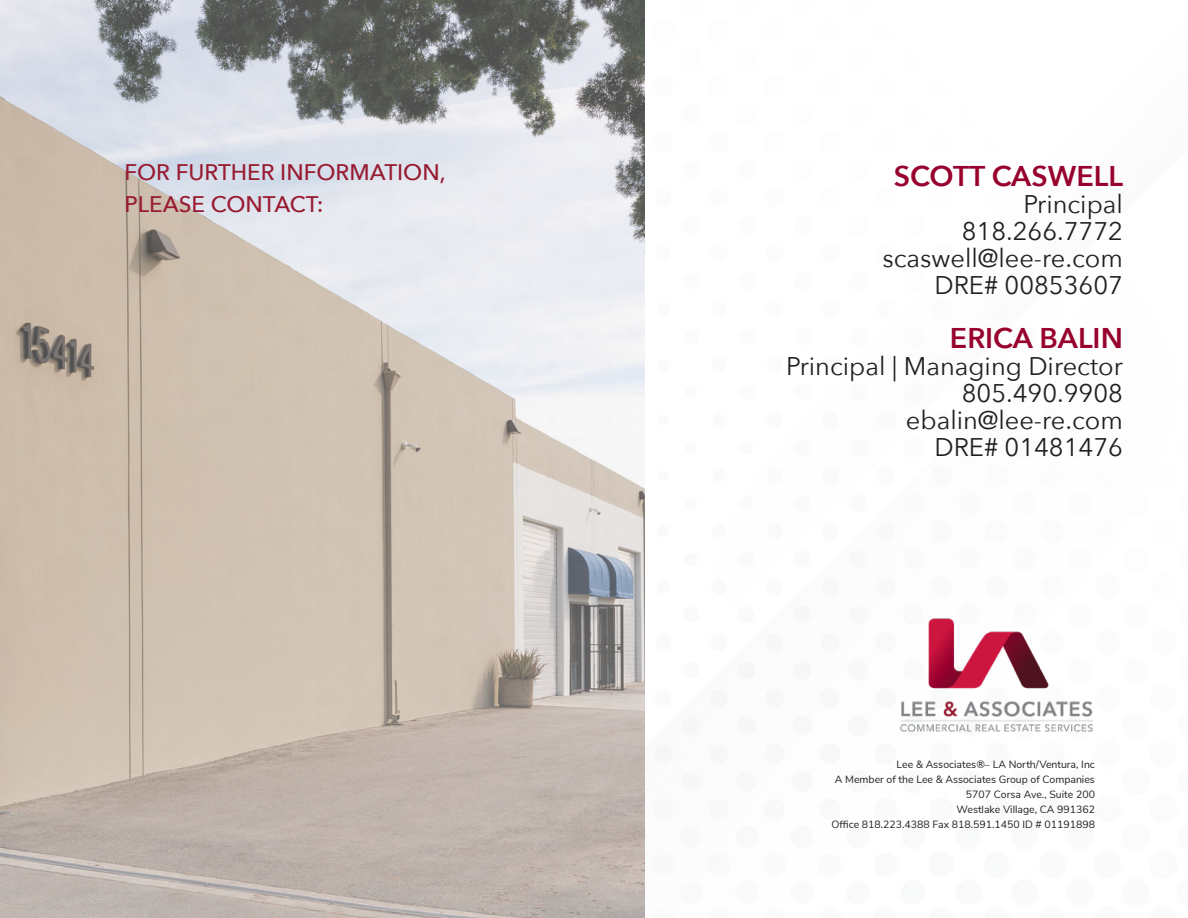
<style>
.page{position:relative;width:1188px;height:918px;background:#fff}
.page>*{position:absolute;margin:0;border:0;box-sizing:border-box;transform-origin:0 0}
.t1{font:600 28.5px "Avenir Next";color:#98012d}
.t2{font:25.5px/27px "Avenir Next";color:#231f20;text-align:right}
.t3{font:500 22.5px "Avenir Next";color:#981a31}
.t4{font:10.5px "Nunito Sans";color:#231f20}
.s1{font-family:"Avenir Next LT Pro"}
</style>
<div class="page">
<img style="left:0;top:0;width:645px;height:918px">
<img style="left:900px;top:618px;width:193px;height:114px">
<p class="t3" style="left:124px;top:153px;width:323px">FOR FURTHER INFORMATION,</p>
<p class="t3" style="left:124px;top:185px;width:201px">PLEASE CONTACT:</p>
<p class="t1" style="left:894px;top:152px;width:231px">SCOTT CASWELL</p>
<p class="t2" style="left:962px;top:190px;width:163px">Principal<br>818.266.7772</p>
<p class="t2" style="left:883px;top:244px;width:242px">scaswell@lee-re.com</p>
<p class="t2" style="left:934px;top:271px;width:190px">DRE# 00853607</p>
<p class="t1" style="left:950px;top:314px;width:174px">ERICA BALIN</p>
<p class="t2" style="left:786px;top:352px;width:338px">Principal <span class="s1">|</span> Managing Director</p>
<p class="t2" style="left:962px;top:379px;width:163px">805.490.9908</p>
<p class="t2" style="left:906px;top:406px;width:219px">ebalin@lee-re.com</p>
<p class="t2" style="left:934px;top:433px;width:190px">DRE# 01481476</p>
<p class="t4" style="left:897px;top:756px;width:200px">Lee &amp; Associates®– LA North/Ventura, Inc</p>
<p class="t4" style="left:835px;top:771px;width:262px">A Member of the Lee &amp; Associates Group of Companies</p>
<p class="t4" style="left:966px;top:786px;width:131px">5707 Corsa Ave., Suite 200</p>
<p class="t4" style="left:957px;top:801px;width:140px">Westlake Village, CA 991362</p>
<p class="t4" style="left:831px;top:816px;width:265px">Office 818.223.4388 Fax 818.591.1450 ID # 01191898</p>
</div>
